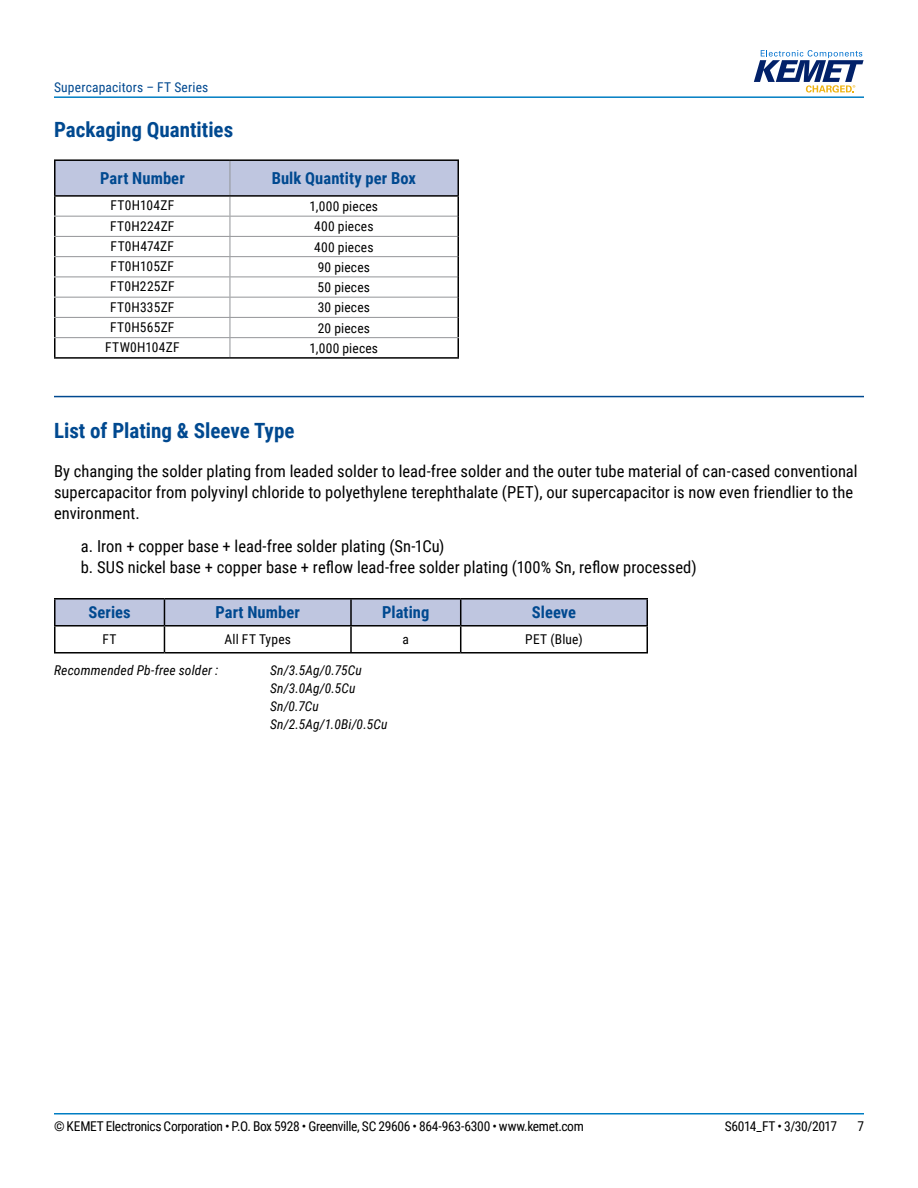
<style>
.page{position:relative;width:918px;height:1188px;background:#fff}
.page>*{position:absolute;margin:0;border:0;box-sizing:border-box;transform-origin:0 0}
.t1{font:700 21px "Roboto Condensed";color:#004990}
.t2{font:16.5px/21px "Roboto Condensed";letter-spacing:.005em;color:#000}
.t3{font:700 16.5px "Roboto Condensed";letter-spacing:.005em;color:#004990}
.t4{font:13.5px "Roboto Condensed";letter-spacing:.01em;color:#000}
.t5{font:13.5px "Roboto Condensed";letter-spacing:-.025em;color:#000}
.t6{font:italic 13.5px/18px "Roboto Condensed";letter-spacing:.01em;color:#000}
.t7{font:13.5px "Roboto Condensed";letter-spacing:.015em;color:#004990}
</style>
<div class="page">
<hr style="left:54px;top:1113px;width:810px;height:2px;background:#007dc3">
<hr style="left:54px;top:96px;width:810px;height:2px;background:#007dc3">
<svg style="left:754px;top:50px;width:110px;height:43px"></svg>
<hr style="left:54px;top:396px;width:810px;height:1px;background:#004990">
<hr style="left:54px;top:159px;width:176px;height:2px;background:#000">
<hr style="left:230px;top:159px;width:229px;height:2px;background:#000">
<hr style="left:230px;top:357px;width:229px;height:2px;background:#000">
<svg style="left:54px;top:160px;width:405px;height:197px"></svg>
<hr style="left:54px;top:357px;width:176px;height:2px;background:#000">
<hr style="left:54px;top:337px;width:176px;height:1px;background:#939598">
<hr style="left:230px;top:337px;width:229px;height:1px;background:#939598">
<hr style="left:54px;top:216px;width:176px;height:1px;background:#939598">
<hr style="left:54px;top:236px;width:176px;height:1px;background:#939598">
<hr style="left:54px;top:256px;width:176px;height:1px;background:#939598">
<hr style="left:54px;top:277px;width:176px;height:1px;background:#939598">
<hr style="left:54px;top:297px;width:176px;height:1px;background:#939598">
<hr style="left:54px;top:317px;width:176px;height:1px;background:#939598">
<hr style="left:54px;top:195px;width:176px;height:2px;background:#000">
<hr style="left:54px;top:598px;width:110px;height:2px;background:#000">
<hr style="left:54px;top:600px;width:2px;height:25px;background:#000">
<hr style="left:164px;top:598px;width:187px;height:2px;background:#000">
<hr style="left:351px;top:598px;width:110px;height:2px;background:#000">
<hr style="left:461px;top:598px;width:187px;height:2px;background:#000">
<hr style="left:54px;top:625px;width:110px;height:2px;background:#000">
<hr style="left:54px;top:627px;width:2px;height:25px;background:#000">
<svg style="left:55px;top:599px;width:593px;height:53px"></svg>
<hr style="left:54px;top:652px;width:110px;height:2px;background:#000">
<hr style="left:164px;top:652px;width:187px;height:2px;background:#000">
<hr style="left:351px;top:652px;width:110px;height:2px;background:#000">
<hr style="left:461px;top:652px;width:187px;height:2px;background:#000">
<p class="t7" style="left:54px;top:81px;width:156px">Supercapacitors – FT Series</p>
<p class="t1" style="left:54px;top:115px;width:181px">Packaging Quantities</p>
<p class="t3" style="left:100px;top:167px;width:86px">Part Number</p>
<p class="t3" style="left:272px;top:167px;width:146px">Bulk Quantity per Box</p>
<p class="t4" style="left:111px;top:199px;width:65px">FT0H104ZF</p>
<p class="t4" style="left:310px;top:200px;width:70px">1,000 pieces</p>
<p class="t4" style="left:110px;top:220px;width:66px">FT0H224ZF</p>
<p class="t4" style="left:314px;top:221px;width:61px">400 pieces</p>
<p class="t4" style="left:111px;top:240px;width:65px">FT0H474ZF</p>
<p class="t4" style="left:314px;top:241px;width:61px">400 pieces</p>
<p class="t4" style="left:111px;top:260px;width:65px">FT0H105ZF</p>
<p class="t4" style="left:318px;top:261px;width:54px">90 pieces</p>
<p class="t4" style="left:110px;top:280px;width:66px">FT0H225ZF</p>
<p class="t4" style="left:318px;top:281px;width:54px">50 pieces</p>
<p class="t4" style="left:110px;top:301px;width:66px">FT0H335ZF</p>
<p class="t4" style="left:318px;top:302px;width:54px">30 pieces</p>
<p class="t4" style="left:110px;top:321px;width:66px">FT0H565ZF</p>
<p class="t4" style="left:318px;top:322px;width:54px">20 pieces</p>
<p class="t4" style="left:105px;top:341px;width:76px">FTW0H104ZF</p>
<p class="t4" style="left:310px;top:342px;width:70px">1,000 pieces</p>
<p class="t1" style="left:54px;top:416px;width:242px">List of Plating &amp; Sleeve Type</p>
<p class="t2" style="left:54px;top:462px;width:805px">By changing the solder plating from leaded solder to lead-free solder and the outer tube material of can-cased conventional supercapacitor from polyvinyl chloride to polyethylene terephthalate (PET), our supercapacitor is now even friendlier to the environment.</p>
<p class="t2" style="left:81px;top:535px;width:617px">a. Iron + copper base + lead-free solder plating (Sn-1Cu)<br>b. SUS nickel base + copper base + reflow lead-free solder plating (100% Sn, reflow processed)</p>
<p class="t3" style="left:89px;top:601px;width:44px">Series</p>
<p class="t3" style="left:215px;top:601px;width:86px">Part Number</p>
<p class="t3" style="left:382px;top:601px;width:49px">Plating</p>
<p class="t3" style="left:532px;top:603px;width:46px">Sleeve</p>
<p class="t4" style="left:103px;top:634px;width:16px">FT</p>
<p class="t4" style="left:225px;top:634px;width:68px">All FT Types</p>
<p class="t4" style="left:403px;top:634px;width:8px">a</p>
<p class="t4" style="left:525px;top:634px;width:59px">PET (Blue)</p>
<p class="t6" style="left:54px;top:662px;width:166px">Recommended Pb-free solder :</p>
<p class="t6" style="left:270px;top:662px;width:119px">Sn/3.5Ag/0.75Cu<br>Sn/3.0Ag/0.5Cu<br>Sn/0.7Cu<br>Sn/2.5Ag/1.0Bi/0.5Cu</p>
<p class="t5" style="left:54px;top:1120px;width:531px">© KEMET Electronics Corporation • P.O. Box 5928 • Greenville, SC 29606 • 864-963-6300 • www.kemet.com</p>
<p class="t5" style="left:725px;top:1120px;width:114px">S6014_FT • 3/30/2017</p>
<p class="t4" style="left:857px;top:1120px;width:8px">7</p>
</div>
